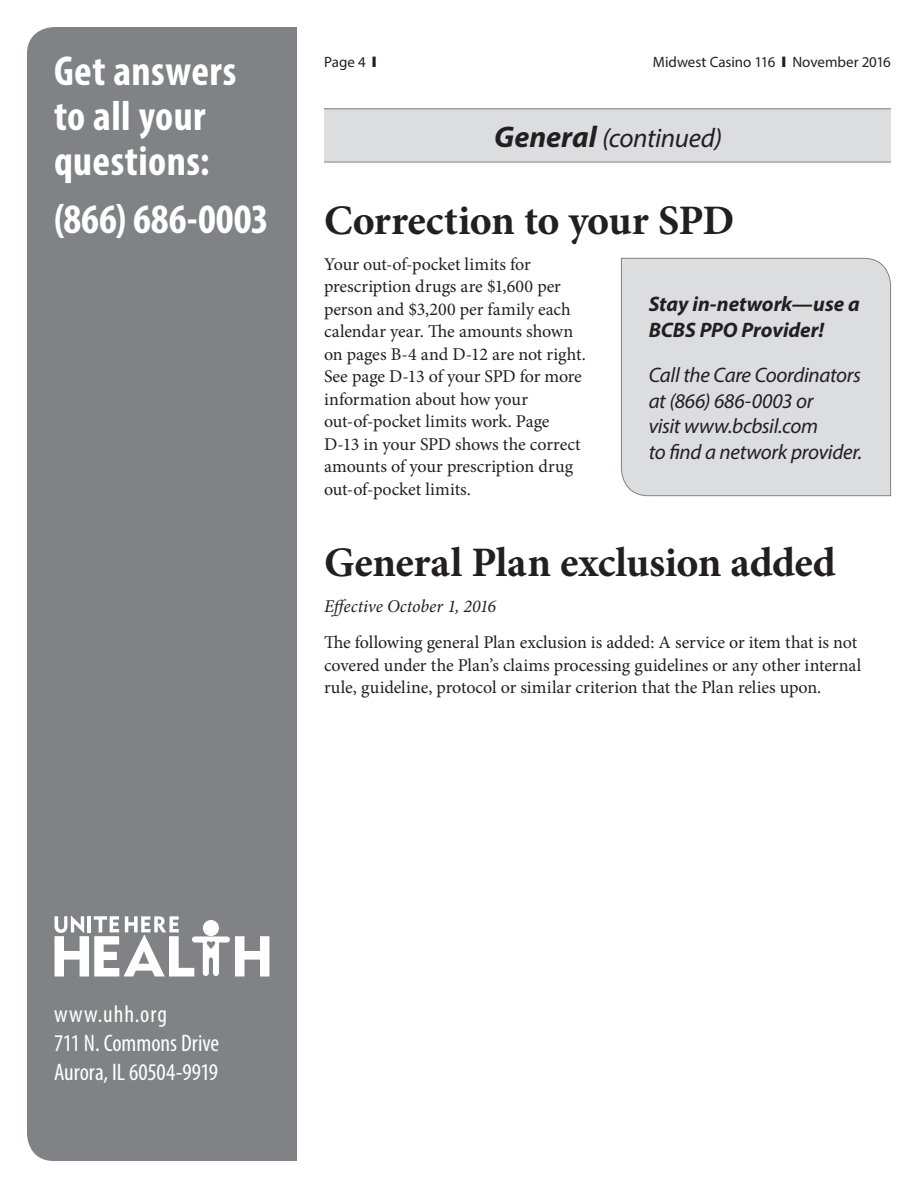
<style>
.page{position:relative;width:918px;height:1188px;background:#fff}
.page>*{position:absolute;margin:0;border:0;box-sizing:border-box;transform-origin:0 0}
.t1{font:700 42px "Minion Pro";letter-spacing:-.015em;color:#231f20}
.t2{font:700 condensed 42px/45px "Myriad Pro";letter-spacing:.01em;color:#fff}
.t3{font:italic 27px "Myriad Pro";letter-spacing:-.015em;color:#231f20}
.t4{font:condensed 24px/29.2px "Myriad Pro";color:#fff}
.t5{font:italic 21px/25.5px "Myriad Pro";letter-spacing:-.015em;color:#231f20}
.t6{font:italic 700 21px/25.5px "Myriad Pro";letter-spacing:-.005em;color:#231f20}
.t7{font:18px/22.5px "Minion Pro";letter-spacing:-.005em;color:#231f20}
.t8{font:15px "Myriad Pro";color:#231f20}
.s1{font-weight:700;font-size:30px}
.s2{font-style:italic}
</style>
<div class="page">
<div style="left:324px;top:108px;width:567px;height:54px;background:#dcdddf"></div>
<div style="left:27px;top:27px;width:270px;height:1134px;background:#808285"></div>
<hr style="left:324px;top:108px;width:567px;height:1px;background:#808285">
<hr style="left:324px;top:162px;width:567px;height:1px;background:#808285">
<svg style="left:55px;top:916px;width:214px;height:60px"></svg>
<div style="left:621px;top:258px;width:270px;height:238px;background:#dcdddf"></div>
<h1 class="t2" style="left:54px;top:47px;width:184px">Get answers to all your questions:</h1>
<h1 class="t2" style="left:54px;top:196px;width:216px">(866) 686-0003</h1>
<p class="t8" style="left:324px;top:53px;width:54px">Page 4 ❙</p>
<p class="t8" style="left:653px;top:53px;width:240px">Midwest Casino 116 ❙ November 2016</p>
<p class="t3" style="left:494px;top:121px;width:230px"><span class="s1">General</span> (continued)</p>
<p class="t1" style="left:324px;top:191px;width:412px">Correction to your SPD</p>
<p class="t7" style="left:324px;top:253px;width:263px">Your out-of-pocket limits for prescription drugs are $1,600 per person and $3,200 per family each calendar year. The amounts shown on pages B-4 and D-12 are not right.<br>See page D-13 of your SPD for more information about how your out-of-pocket limits work. Page<br>D-13 in your SPD shows the correct amounts of your prescription drug out-of-pocket limits.</p>
<p class="t6" style="left:649px;top:291px;width:212px">Stay in-network—use a<br>BCBS PPO Provider!</p>
<p class="t5" style="left:649px;top:362px;width:215px">Call the Care Coordinators at (866) 686-0003 or<br>visit www.bcbsil.com<br>to find a network provider.</p>
<p class="t1" style="left:324px;top:533px;width:513px">General Plan exclusion added</p>
<p class="t7" style="left:324px;top:589px;width:535px;line-height:36px"><span class="s2">Effective October 1, 2016<br></span>The following general Plan exclusion is added: A service or item that is not</p>
<p class="t7" style="left:324px;top:654px;width:539px">covered under the Plan’s claims processing guidelines or any other internal rule, guideline, protocol or similar criterion that the Plan relies upon.</p>
<h3 class="t4" style="left:54px;top:999px;width:167px">www.uhh.org<br>711 N. Commons Drive<br>Aurora, IL 60504-9919</h3>
</div>
